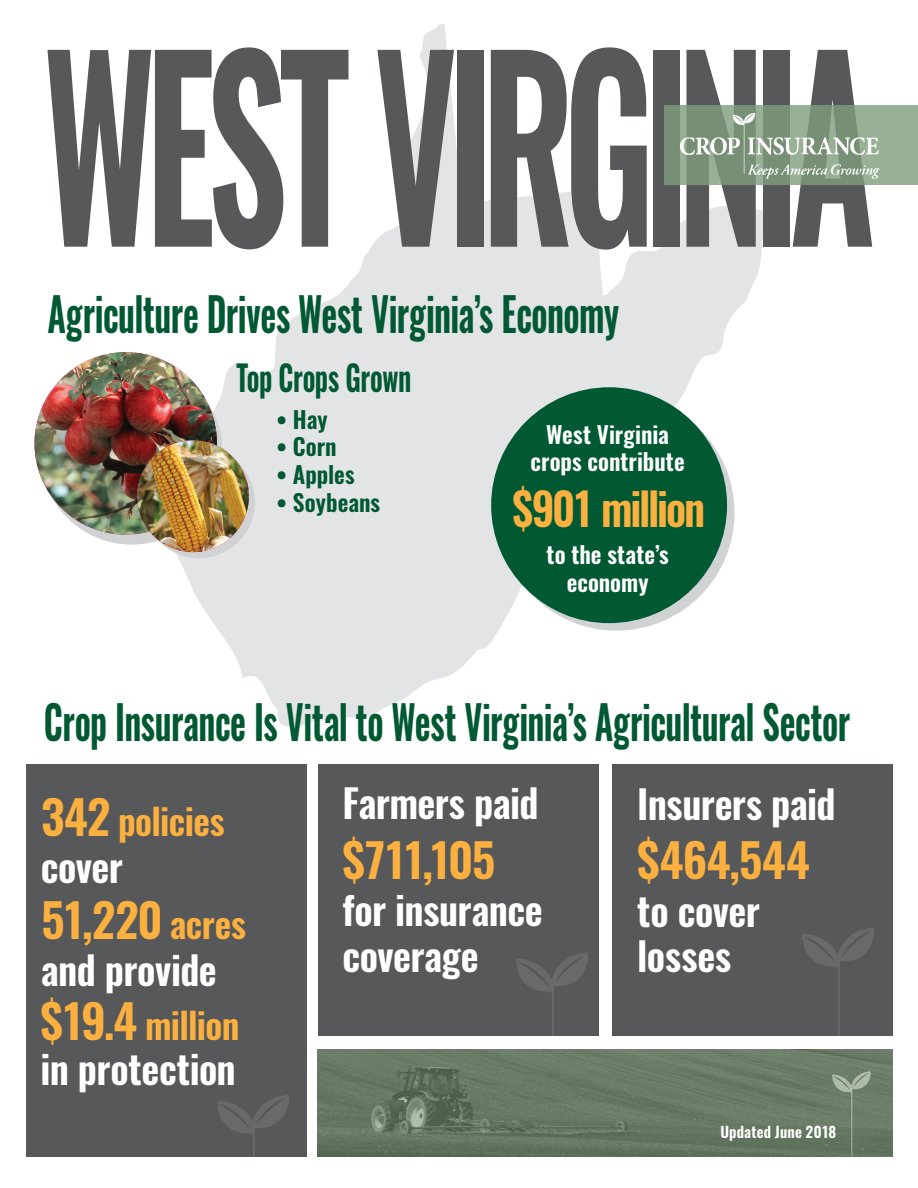
<style>
.page{position:relative;width:918px;height:1188px;background:#fff}
.page>*{position:absolute;margin:0;border:0;box-sizing:border-box;transform-origin:0 0}
.t1{font:600 243px "Oswald";letter-spacing:-.07em;color:#57585a;scale:.66 1}
.t2{font:600 46.5px "Oswald";letter-spacing:-.01em;color:#005932;scale:.74 1}
.t3{font:600 46.5px "Oswald";letter-spacing:-.025em;color:#fbb03f}
.t4{font:600 45px "Oswald";letter-spacing:-.055em;color:#fbb03f;scale:.95 1}
.t5{font:600 39px/46.5px "Oswald";letter-spacing:-.015em;color:#fff}
.t6{font:600 36px "Oswald";letter-spacing:-.015em;color:#fbb03f}
.t7{font:600 35.1px "Oswald";letter-spacing:-.015em;color:#005932;scale:.77 1}
.t8{font:600 23.25px/27.9px "Oswald";color:#fff;text-align:center}
.t9{font:600 23.25px "Oswald";color:#005932}
.t10{font:600 15px "Oswald";letter-spacing:.005em;color:#fff}
.s1{font-size:46.5px}
.s2{font-size:36px}
</style>
<div class="page">
<img style="left:318px;top:1050px;width:574px;height:107px">
<img style="left:832px;top:1071px;width:39px;height:86px">
<svg style="left:157px;top:24px;width:617px;height:703px"></svg>
<div style="left:40px;top:362px;width:183px;height:183px;background:#d1d2d4;border-radius:50%"></div>
<img style="left:34px;top:352px;width:183px;height:183px;border-radius:91px">
<div style="left:143px;top:446px;width:112px;height:112px;background:#d1d2d4;border-radius:50%"></div>
<img style="left:137px;top:440px;width:112px;height:112px;border-radius:56px">
<div style="left:499px;top:395px;width:236px;height:236px;background:#d1d2d4;border-radius:50%"></div>
<div style="left:491px;top:387px;width:236px;height:236px;background:#005932;border-radius:50%"></div>
<div style="left:26px;top:765px;width:281px;height:392px;background:#57585a"></div>
<svg style="left:217px;top:1095px;width:72px;height:62px"></svg>
<div style="left:318px;top:765px;width:281px;height:271px;background:#57585a"></div>
<svg style="left:516px;top:953px;width:72px;height:83px"></svg>
<div style="left:612px;top:765px;width:280px;height:271px;background:#57585a"></div>
<svg style="left:802px;top:928px;width:72px;height:108px"></svg>
<div style="left:664px;top:105px;width:254px;height:80px;background:#98b096"></div>
<svg style="left:680px;top:113px;width:200px;height:66px"></svg>
<h1 class="t1" style="left:43px;top:21px;width:1263px">WEST VIRGINIA</h1>
<p class="t2" style="left:48px;top:290px;width:774px">Agriculture Drives West Virginia’s Economy</p>
<p class="t7" style="left:237px;top:359px;width:229px">Top Crops Grown</p>
<p class="t9" style="left:277px;top:407px;width:53px">• Hay</p>
<p class="t9" style="left:277px;top:435px;width:62px">• Corn</p>
<p class="t9" style="left:277px;top:463px;width:80px">• Apples</p>
<p class="t9" style="left:277px;top:491px;width:105px">• Soybeans</p>
<p class="t8" style="left:531px;top:422px;width:156px">West Virginia crops contribute</p>
<p class="t4" style="left:513px;top:485px;width:204px">$901 million</p>
<p class="t8" style="left:547px;top:542px;width:124px">to the state’s economy</p>
<p class="t2" style="left:44px;top:697px;width:1091px">Crop Insurance Is Vital to West Virginia’s Agricultural Sector</p>
<p class="t6" style="left:41px;top:802px;width:185px"><span class="s1">342</span> policies</p>
<p class="t5" style="left:41px;top:846px;width:84px">cover</p>
<p class="t3" style="left:41px;top:896px;width:207px">51,220 <span class="s2">acres</span></p>
<p class="t5" style="left:41px;top:950px;width:178px">and provide</p>
<p class="t6" style="left:40px;top:1006px;width:200px"><span class="s1">$19.4</span> million</p>
<p class="t5" style="left:41px;top:1049px;width:197px">in protection</p>
<p class="t5" style="left:342px;top:782px;width:198px">Farmers paid</p>
<p class="t3" style="left:342px;top:836px;width:155px">$711,105</p>
<p class="t5" style="left:342px;top:889px;width:202px">for insurance coverage</p>
<p class="t5" style="left:637px;top:784px;width:200px">Insurers paid</p>
<p class="t3" style="left:637px;top:836px;width:174px">$464,544</p>
<p class="t5" style="left:637px;top:891px;width:124px;line-height:45.5px">to cover losses</p>
<p class="t10" style="left:721px;top:1124px;width:117px">Updated June 2018</p>
</div>
